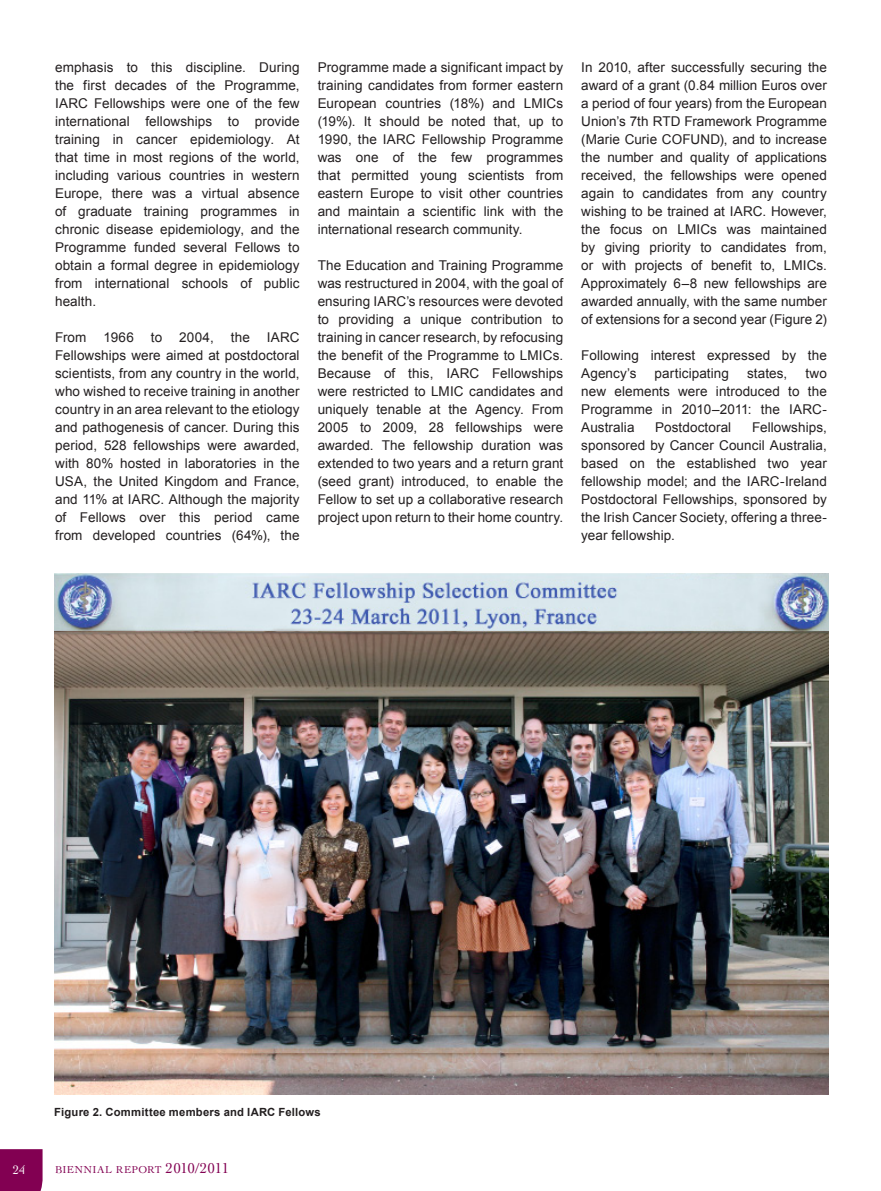
<style>
.page{position:relative;width:881px;height:1191px;background:#fff}
.page>*{position:absolute;margin:0;border:0;box-sizing:border-box;transform-origin:0 0}
.t1{font:13.5px/18px "Arial";letter-spacing:.005em;color:#231f20;text-align:justify}
.t2{font:12.75px "Cochin";color:#fff}
.t3{font:700 11.25px "Arial";letter-spacing:.02em;color:#231f20}
.t4{font:10.5px "Cochin";letter-spacing:.03em;color:#820052}
.s1{font-size:15px}
</style>
<div class="page">
<div style="left:0;top:1149px;width:43px;height:42px;background:#820052"></div>
<img style="left:54px;top:574px;width:773px;height:520px">
<p class="t1" style="left:55px;top:58px;width:246px">emphasis to this discipline. During the first decades of the Programme, IARC Fellowships were one of the few international fellowships to provide training in cancer epidemiology. At that time in most regions of the world, including various countries in western Europe, there was a virtual absence of graduate training programmes in chronic disease epidemiology, and the Programme funded several Fellows to obtain a formal degree in epidemiology from international schools of public health.</p>
<p class="t1" style="left:55px;top:328px;width:33px">From</p>
<p class="t1" style="left:103px;top:328px;width:32px">1966</p>
<p class="t1" style="left:151px;top:328px;width:13px">to</p>
<p class="t1" style="left:179px;top:328px;width:36px">2004,</p>
<p class="t1" style="left:231px;top:328px;width:21px">the</p>
<p class="t1" style="left:55px;top:328px;width:246px;text-indent:212px">IARC Fellowships were aimed at postdoctoral scientists, from any country in the world, who wished to receive training in another country in an area relevant to the etiology and pathogenesis of cancer. During this period, 528 fellowships were awarded, with 80% hosted in laboratories in the USA, the United Kingdom and France, and 11% at IARC. Although the majority of Fellows over this period came from developed countries (64%), the</p>
<p class="t1" style="left:317px;top:58px;width:247px">Programme made a significant impact by training candidates from former eastern European countries (18%) and LMICs (19%). It should be noted that, up to 1990, the IARC Fellowship Programme was one of the few programmes that permitted young scientists from eastern Europe to visit other countries and maintain a scientific link with the international research community.</p>
<p class="t1" style="left:317px;top:256px;width:247px">The Education and Training Programme was restructured in 2004, with the goal of ensuring IARC’s resources were devoted to providing a unique contribution to training in cancer research, by refocusing the benefit of the Programme to LMICs.<br>Because of this, IARC Fellowships were restricted to LMIC candidates and uniquely tenable at the Agency. From 2005 to 2009, 28 fellowships were awarded. The fellowship duration was extended to two years and a return grant (seed grant) introduced, to enable the Fellow to set up a collaborative research project upon return to their home country.</p>
<p class="t1" style="left:581px;top:58px;width:247px">In 2010, after successfully securing the award of a grant (0.84 million Euros over a period of four years) from the European Union’s 7th RTD Framework Programme (Marie Curie COFUND), and to increase the number and quality of applications received, the fellowships were opened again to candidates from any country wishing to be trained at IARC. However, the focus on LMICs was maintained by giving priority to candidates from, or with projects of benefit to, LMICs.<br>Approximately 6–8 new fellowships are awarded annually, with the same number of extensions for a second year (Figure 2)</p>
<p class="t1" style="left:581px;top:346px;width:247px">Following interest expressed by the<br>Agency’s</p>
<p class="t1" style="left:654px;top:364px;width:76px">participating</p>
<p class="t1" style="left:746px;top:364px;width:42px">states,</p>
<p class="t1" style="left:581px;top:364px;width:247px;text-indent:224px">two new elements were introduced to the Programme in 2010–2011: the IARC-Australia</p>
<p class="t1" style="left:581px;top:418px;width:247px;text-indent:171px">Fellowships, sponsored by Cancer Council Australia, based on the established two year fellowship model; and the IARC-Ireland Postdoctoral Fellowships, sponsored by the Irish Cancer Society, offering a three&shy;year fellowship.</p>
<p class="t1" style="left:655px;top:418px;width:77px">Postdoctoral</p>
<p class="t3" style="left:54px;top:1105px;width:268px">Figure 2. Committee members and IARC Fellows</p>
<p class="t2" style="left:13px;top:1161px;width:14px">24</p>
<p class="t4" style="left:55px;top:1162px;width:175px">BIENNIAL REPORT <span class="s1">2010/2011</span></p>
</div>
